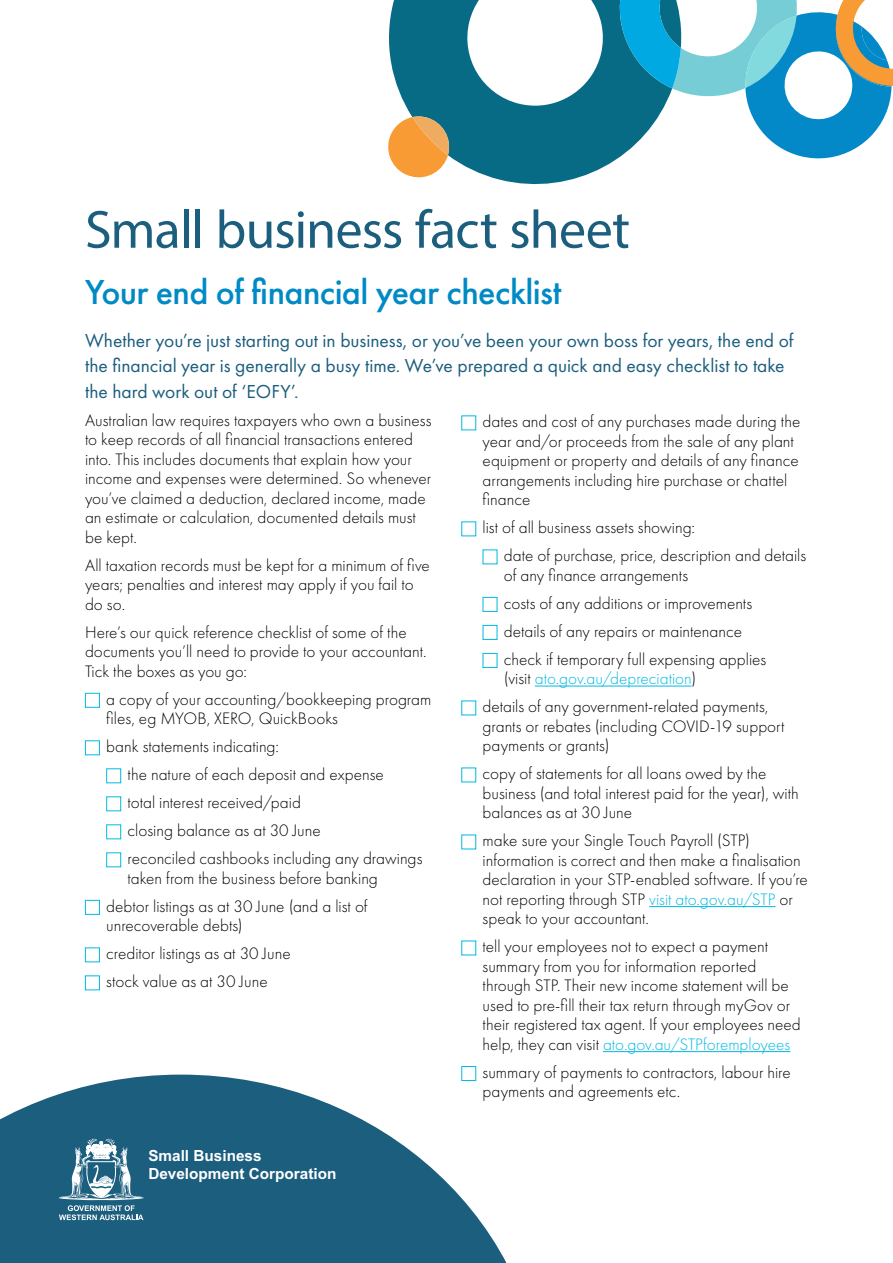
<style>
.page{position:relative;width:893px;height:1263px;background:#fff}
.page>*{position:absolute;margin:0;border:0;box-sizing:border-box;transform-origin:0 0}
.t1{font:54px "Myriad Pro";letter-spacing:-.015em;color:#1b5e7e}
.t2{font:500 36px "Futura PT";letter-spacing:-.015em;color:#008ac5}
.t3{font:19.5px/25.5px "Futura PT";color:#1b5e7e}
.t4{font:300 17.25px/19.5px "Futura PT";color:#000}
.t5{font:700 15.3px/18.3px "Arial";color:#fff}
.s1{color:#00b9e3}
</style>
<div class="page">
<svg style="left:389px;top:0;width:223px;height:185px;fill:#086b86"></svg>
<svg style="left:388px;top:116px;width:64px;height:64px"></svg>
<svg style="left:612px;top:0;width:281px;height:162px"></svg>
<svg style="left:0;top:1074px;width:507px;height:189px;fill:#1b5e7e"></svg>
<svg style="left:59px;top:1138px;width:85px;height:82px;background:#5a8aa1"></svg>
<hr style="left:535px;top:686px;width:156px;height:1px;background:#00b9e3">
<hr style="left:649px;top:906px;width:126px;height:1px;background:#00b9e3">
<hr style="left:603px;top:1051px;width:187px;height:1px;background:#00b9e3">
<div style="left:483px;top:597px;width:14px;height:15px;border:1px solid #00b9e3"></div>
<div style="left:483px;top:625px;width:14px;height:15px;border:1px solid #00b9e3"></div>
<div style="left:483px;top:653px;width:14px;height:15px;border:1px solid #00b9e3"></div>
<div style="left:461px;top:1066px;width:15px;height:15px;border:1px solid #00b9e3"></div>
<div style="left:85px;top:693px;width:15px;height:15px;border:1px solid #00b9e3"></div>
<div style="left:85px;top:740px;width:15px;height:15px;border:1px solid #00b9e3"></div>
<div style="left:106px;top:768px;width:15px;height:15px;border:1px solid #00b9e3"></div>
<div style="left:106px;top:796px;width:15px;height:15px;border:1px solid #00b9e3"></div>
<div style="left:106px;top:824px;width:15px;height:15px;border:1px solid #00b9e3"></div>
<div style="left:106px;top:852px;width:15px;height:15px;border:1px solid #00b9e3"></div>
<div style="left:85px;top:900px;width:15px;height:15px;border:1px solid #00b9e3"></div>
<div style="left:85px;top:947px;width:15px;height:15px;border:1px solid #00b9e3"></div>
<div style="left:85px;top:975px;width:15px;height:15px;border:1px solid #00b9e3"></div>
<h1 class="t1" style="left:85px;top:196px;width:546px">Small business fact sheet</h1>
<h2 class="t2" style="left:85px;top:270px;width:478px">Your end of financial year checklist</h2>
<p class="t3" style="left:85px;top:327px;width:710px">Whether you’re just starting out in business, or you’ve been your own boss for years, the end of the financial year is generally a busy time. We’ve prepared a quick and easy checklist to take the hard work out of ‘EOFY’.</p>
<p class="t4" style="left:85px;top:410px;width:348px">Australian law requires taxpayers who own a business to keep records of all financial transactions entered into. This includes documents that explain how your income and expenses were determined. So whenever you’ve claimed a deduction, declared income, made an estimate or calculation, documented details must be kept.</p>
<p class="t4" style="left:85px;top:555px;width:346px">All taxation records must be kept for a minimum of five years; penalties and interest may apply if you fail to do so.</p>
<p class="t4" style="left:85px;top:622px;width:343px">Here’s our quick reference checklist of some of the documents you’ll need to provide to your accountant.<br>Tick the boxes as you go:</p>
<p class="t4" style="left:106px;top:689px;width:326px">a copy of your accounting/bookkeeping program files, eg MYOB, XERO, QuickBooks</p>
<p class="t4" style="left:128px;top:732px;width:296px;line-height:28px;text-indent:-21px">bank statements indicating:<br>the nature of each deposit and expense<br>total interest received/paid<br>closing balance as at 30 June<br>reconciled cashbooks including any drawings</p>
<p class="t4" style="left:106px;top:864px;width:273px;line-height:28px;text-indent:21px">taken from the business before banking debtor listings as at 30 June (and a list of</p>
<p class="t4" style="left:106px;top:911px;width:186px;line-height:28px">unrecoverable debts) creditor listings as at 30 June stock value as at 30 June</p>
<p class="t5" style="left:148px;top:1146px;width:190px">Small Business<br>Development Corporation</p>
<p class="t4" style="left:483px;top:412px;width:319px">dates and cost of any purchases made during the year and/or proceeds from the sale of any plant equipment or property and details of any finance arrangements including hire purchase or chattel finance</p>
<p class="t4" style="left:504px;top:514px;width:304px;line-height:28px;text-indent:-21px">list of all business assets showing:<br>date of purchase, price, description and details</p>
<p class="t4" style="left:504px;top:561px;width:264px;line-height:28px">of any finance arrangements<br>costs of any additions or improvements details of any repairs or maintenance check if temporary full expensing applies</p>
<p class="t4" style="left:483px;top:665px;width:287px;line-height:28px;text-indent:21px">(visit <span class="s1">ato.gov.au/depreciation</span>)<br>details of any government-related payments,</p>
<p class="t4" style="left:483px;top:716px;width:303px">grants or rebates (including COVID-19 support payments or grants)</p>
<p class="t4" style="left:483px;top:764px;width:318px">copy of statements for all loans owed by the business (and total interest paid for the year), with balances as at 30 June</p>
<p class="t4" style="left:483px;top:831px;width:327px">make sure your Single Touch Payroll (STP) information is correct and then make a finalisation declaration in your STP-enabled software. If you’re not reporting through STP <span class="s1">visit ato.gov.au/STP</span> or speak to your accountant.</p>
<p class="t4" style="left:483px;top:937px;width:320px">tell your employees not to expect a payment summary from you for information reported through STP. Their new income statement will be used to pre-fill their tax return through myGov or their registered tax agent. If your employees need help, they can visit <span class="s1">ato.gov.au/STPforemployees</span></p>
<p class="t4" style="left:483px;top:1062px;width:310px">summary of payments to contractors, labour hire payments and agreements etc.</p>
</div>
